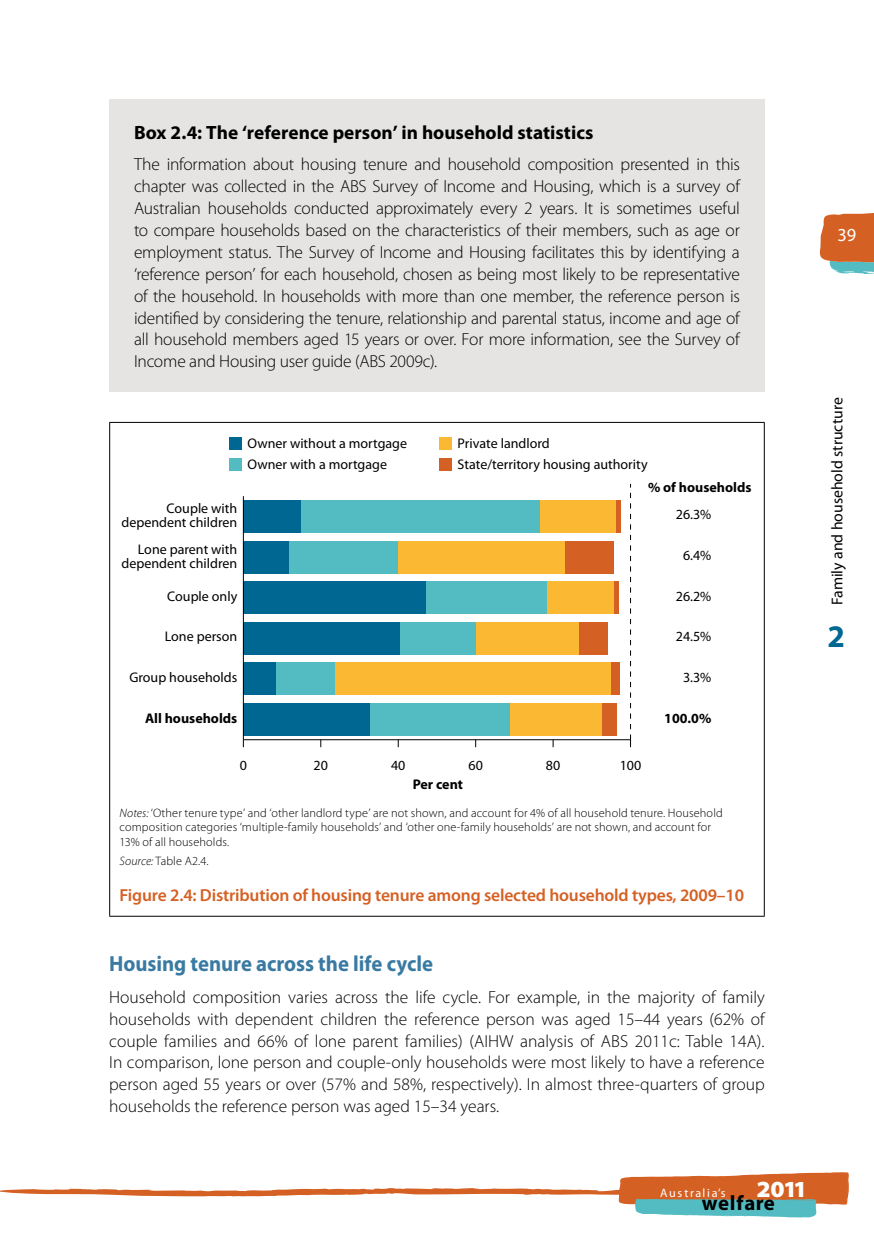
<style>
.page{position:relative;width:874px;height:1241px;background:#fff}
.page>*{position:absolute;margin:0;border:0;box-sizing:border-box;transform-origin:0 0}
.t1{font:700 31.5px "Myriad Pro";color:#006692}
.t2{font:900 semi-expanded 23.1px "Myriad Pro";color:#fff}
.t3{font:700 21.88px "Myriad Pro";letter-spacing:-.005em;color:#3a7aa2;scale:.95 1}
.t4{font:700 20.82px "Myriad Pro";letter-spacing:.025em;color:#000}
.t5{font:700 19.25px "Myriad Pro";color:#000}
.t6{font:18.38px "Myriad Pro";color:#fff}
.t7{font:300 17.5px/21.9px "Myriad Pro";letter-spacing:-.005em;color:#000;text-align:justify}
.t8{font:600 17.5px "Myriad Pro";letter-spacing:-.01em;color:#d56023}
.t9{font:15.75px "Myriad Pro";color:#000}
.t10{font:14px/14px "Myriad Pro";color:#000;text-align:right}
.t11{font:700 14px "Myriad Pro";color:#000}
.t12{font:300 12.25px/14.9px "Myriad Pro";letter-spacing:.01em;color:#000}
.t13{font:12.08px "Myriad Pro";letter-spacing:.14em;color:#fff}
.s1{font-style:italic}
</style>
<div class="page">
<svg style="left:0;top:1172px;width:849px;height:45px"></svg>
<svg style="left:819px;top:213px;width:54px;height:61px;background:#c88054"></svg>
<div style="left:109px;top:99px;width:655px;height:293px;background:#e5e4e3"></div>
<hr style="left:109px;top:422px;width:655px;height:1px;background:#000">
<hr style="left:109px;top:423px;width:1px;height:492px;background:#000">
<hr style="left:763px;top:423px;width:1px;height:492px;background:#000">
<hr style="left:109px;top:915px;width:655px;height:1px;background:#000">
<div style="left:439px;top:437px;width:12px;height:12px;background:#fbb832"></div>
<div style="left:439px;top:458px;width:12px;height:12px;background:#d56023"></div>
<div style="left:229px;top:458px;width:12px;height:12px;background:#53bbc2"></div>
<div style="left:229px;top:437px;width:12px;height:12px;background:#006692"></div>
<hr style="left:243px;top:739px;width:387px;height:1px;background:#000">
<div style="left:615px;top:500px;width:5px;height:32px;background:#d56023"></div>
<div style="left:565px;top:540px;width:48px;height:33px;background:#d56023"></div>
<div style="left:613px;top:581px;width:6px;height:32px;background:#d56023"></div>
<div style="left:578px;top:622px;width:29px;height:32px;background:#d56023"></div>
<div style="left:611px;top:662px;width:8px;height:33px;background:#d56023"></div>
<div style="left:601px;top:703px;width:15px;height:32px;background:#d56023"></div>
<div style="left:539px;top:500px;width:76px;height:32px;background:#fbb832"></div>
<div style="left:397px;top:540px;width:168px;height:33px;background:#fbb832"></div>
<div style="left:546px;top:581px;width:67px;height:32px;background:#fbb832"></div>
<div style="left:476px;top:622px;width:102px;height:32px;background:#fbb832"></div>
<div style="left:334px;top:662px;width:277px;height:33px;background:#fbb832"></div>
<div style="left:509px;top:703px;width:92px;height:32px;background:#fbb832"></div>
<div style="left:300px;top:500px;width:239px;height:32px;background:#53bbc2"></div>
<div style="left:288px;top:540px;width:109px;height:33px;background:#53bbc2"></div>
<div style="left:426px;top:581px;width:120px;height:32px;background:#53bbc2"></div>
<div style="left:399px;top:622px;width:77px;height:32px;background:#53bbc2"></div>
<div style="left:276px;top:662px;width:58px;height:33px;background:#53bbc2"></div>
<div style="left:369px;top:703px;width:140px;height:32px;background:#53bbc2"></div>
<div style="left:243px;top:500px;width:57px;height:32px;background:#006692"></div>
<div style="left:243px;top:540px;width:45px;height:33px;background:#006692"></div>
<div style="left:243px;top:581px;width:183px;height:32px;background:#006692"></div>
<div style="left:243px;top:622px;width:156px;height:32px;background:#006692"></div>
<div style="left:243px;top:662px;width:33px;height:33px;background:#006692"></div>
<div style="left:243px;top:703px;width:126px;height:32px;background:#006692"></div>
<hr style="left:243px;top:496px;width:1px;height:243px;background:#000">
<p class="t5" style="left:134px;top:119px;width:461px">Box 2.4: The ‘reference person’ in household statistics</p>
<p class="t7" style="left:134px;top:153px;width:607px">The information about housing tenure and household composition presented in this chapter was collected in the ABS Survey of Income and Housing, which is a survey of Australian households conducted approximately every 2 years. It is sometimes useful to compare households based on the characteristics of their members, such as age or employment status. The Survey of Income and Housing facilitates this by identifying a ‘reference person’ for each household, chosen as being most likely to be representative of the household. In households with more than one member, the reference person is identified by considering the tenure, relationship and parental status, income and age of all household members aged 15 years or over. For more information, see the Survey of Income and Housing user guide (ABS 2009c).</p>
<p class="t10" style="left:247px;top:436px;width:161px">Owner without a mortgage</p>
<p class="t10" style="left:247px;top:457px;width:141px">Owner with a mortgage</p>
<p class="t10" style="left:121px;top:501px;width:117px">Couple with dependent children</p>
<p class="t10" style="left:121px;top:542px;width:117px">Lone parent with dependent children</p>
<p class="t10" style="left:167px;top:588px;width:71px">Couple only</p>
<p class="t10" style="left:165px;top:629px;width:74px">Lone person</p>
<p class="t10" style="left:129px;top:670px;width:109px">Group households</p>
<p class="t11" style="left:145px;top:708px;width:94px">All households</p>
<p class="t10" style="left:457px;top:436px;width:94px">Private landlord</p>
<p class="t10" style="left:457px;top:457px;width:191px">State/territory housing authority</p>
<p class="t11" style="left:647px;top:478px;width:105px">% of households</p>
<p class="t10" style="left:675px;top:507px;width:37px">26.3%</p>
<p class="t10" style="left:682px;top:548px;width:30px">6.4%</p>
<p class="t10" style="left:675px;top:588px;width:37px">26.2%</p>
<p class="t10" style="left:675px;top:629px;width:37px">24.5%</p>
<p class="t10" style="left:682px;top:670px;width:30px">3.3%</p>
<p class="t11" style="left:664px;top:709px;width:49px">100.0%</p>
<p class="t10" style="left:240px;top:757px;width:9px">0</p>
<p class="t10" style="left:313px;top:757px;width:16px">20</p>
<p class="t10" style="left:391px;top:757px;width:16px">40</p>
<p class="t10" style="left:468px;top:757px;width:16px">60</p>
<p class="t10" style="left:545px;top:757px;width:16px">80</p>
<p class="t10" style="left:619px;top:757px;width:23px">100</p>
<p class="t11" style="left:412px;top:774px;width:52px">Per cent</p>
<p class="t12" style="left:119px;top:804px;width:604px"><span class="s1">Notes:</span> ‘Other tenure type’ and ‘other landlord type’ are not shown, and account for 4% of all household tenure. Household composition categories ‘multiple-family households’ and ‘other one-family households’ are not shown, and account for<br>13% of all households.</p>
<p class="t12" style="left:119px;top:853px;width:90px"><span class="s1">Source:</span> Table A2.4.</p>
<p class="t8" style="left:119px;top:884px;width:625px">Figure 2.4: Distribution of housing tenure among selected household types, 2009–10</p>
<p class="t3" style="left:109px;top:949px;width:342px">Housing tenure across the life cycle</p>
<p class="t7" style="left:109px;top:985px;width:656px">Household composition varies across the life cycle. For example, in the majority of family households with dependent children the reference person was aged 15–44 years (62% of couple families and 66% of lone parent families) (AIHW analysis of ABS 2011c: Table 14A).<br>In comparison, lone person and couple-only households were most likely to have a reference person aged 55 years or over (57% and 58%, respectively). In almost three-quarters of group households the reference person was aged 15–34 years.</p>
<p class="t6" style="left:837px;top:223px;width:20px">39</p>
<p class="t9" style="left:826px;top:605px;width:209px;rotate:-90deg">Family and household structure</p>
<h1 class="t1" style="left:827px;top:615px;width:19px">2</h1>
<h2 class="t2" style="left:756px;top:1173px;width:53px">2011</h2>
<p class="t13" style="left:659px;top:1184px;width:67px">Australia’s</p>
<p class="t4" style="left:701px;top:1189px;width:74px">welfare</p>
</div>
